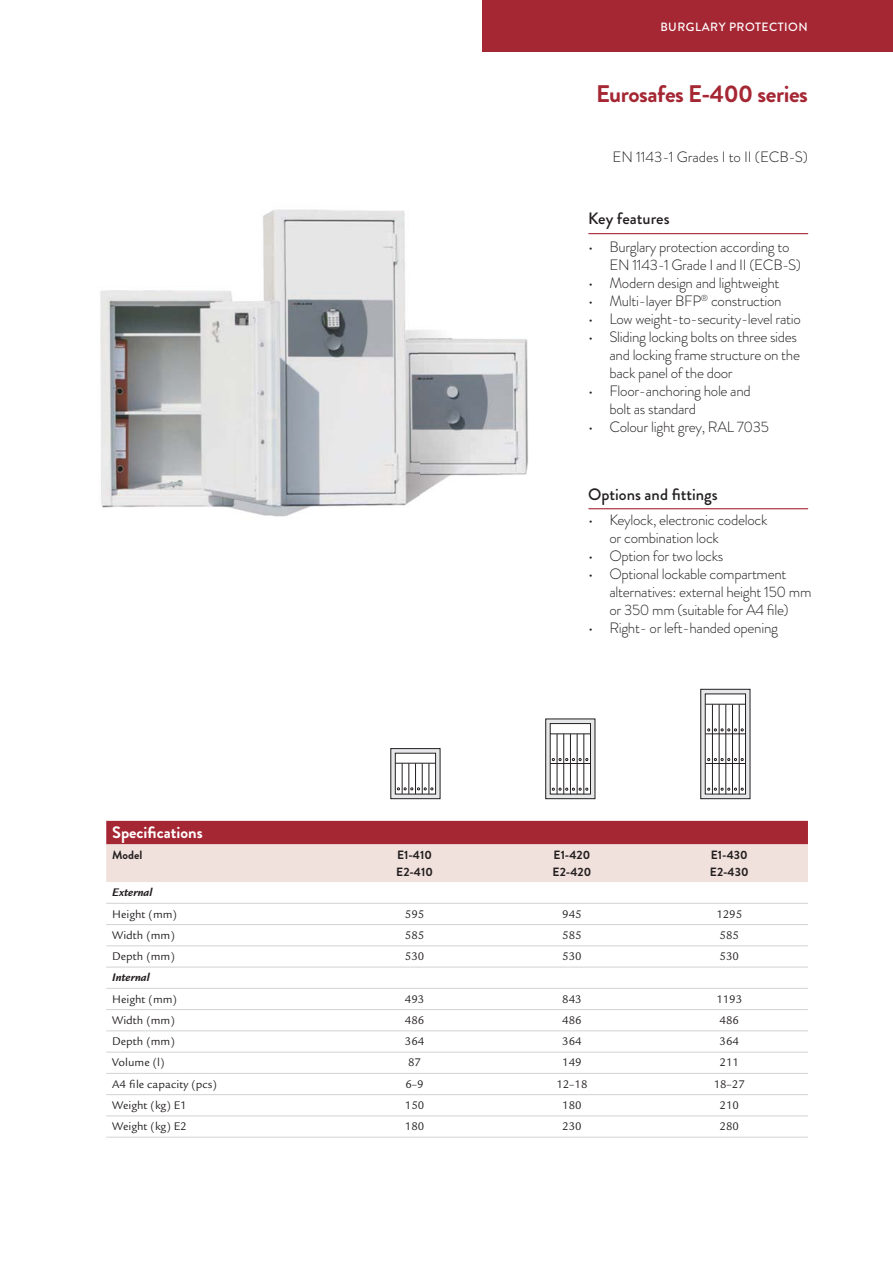
<style>
.page{position:relative;width:893px;height:1263px;background:#fff}
.page>*{position:absolute;margin:0;border:0;box-sizing:border-box;transform-origin:0 0}
.t1{font:700 24px "Brandon Grotesque";letter-spacing:-.02em;color:#a62734}
.t2{font:500 16.5px "Brandon Grotesque";color:#231f20}
.t3{font:700 16.5px "Brandon Grotesque";color:#fff}
.t4{font:300 15px/18px "Brandon Grotesque";letter-spacing:-.02em;color:#231f20}
.t5{font:12px "Legacy Sans Std";color:#231f20}
.t6{font:700 12px/17.2px "Brandon Grotesque";color:#231f20}
.t7{font:500 12px "Brandon Grotesque";letter-spacing:.04em;color:#fff}
.t8{font:italic 700 12px "Legacy Sans Std";color:#231f20}
</style>
<div class="page">
<img style="left:100px;top:209px;width:532px;height:308px">
<div style="left:701px;top:689px;width:49px;height:110px;background:#e6e7e8"></div>
<div style="left:700px;top:689px;width:50px;height:110px;border:1px solid #231f20"></div>
<svg style="left:707px;top:695px;width:37px;height:98px;background:#f3f3f3"></svg>
<div style="left:705px;top:693px;width:41px;height:102px;border:1px solid #231f20"></div>
<hr style="left:705px;top:763px;width:41px;height:1px;background:#231f20">
<hr style="left:705px;top:734px;width:41px;height:1px;background:#231f20">
<hr style="left:705px;top:704px;width:41px;height:1px;background:#231f20">
<hr style="left:739px;top:704px;width:1px;height:90px;background:#231f20">
<hr style="left:732px;top:704px;width:1px;height:90px;background:#231f20">
<hr style="left:725px;top:704px;width:1px;height:90px;background:#231f20">
<hr style="left:719px;top:704px;width:1px;height:90px;background:#231f20">
<hr style="left:712px;top:704px;width:1px;height:90px;background:#231f20">
<svg style="left:707px;top:788px;width:36px;height:2px"></svg>
<svg style="left:707px;top:758px;width:36px;height:3px"></svg>
<svg style="left:707px;top:729px;width:36px;height:2px"></svg>
<div style="left:546px;top:719px;width:49px;height:80px;background:#e6e7e8"></div>
<div style="left:545px;top:719px;width:50px;height:80px;border:1px solid #231f20"></div>
<div style="left:550px;top:724px;width:40px;height:70px;background:#fff"></div>
<div style="left:550px;top:723px;width:41px;height:72px;border:1px solid #231f20"></div>
<hr style="left:550px;top:763px;width:40px;height:1px;background:#231f20">
<hr style="left:550px;top:734px;width:40px;height:1px;background:#231f20">
<hr style="left:583px;top:734px;width:1px;height:60px;background:#231f20">
<hr style="left:577px;top:734px;width:1px;height:60px;background:#231f20">
<hr style="left:570px;top:734px;width:1px;height:60px;background:#231f20">
<hr style="left:563px;top:734px;width:1px;height:60px;background:#231f20">
<hr style="left:557px;top:734px;width:1px;height:60px;background:#231f20">
<svg style="left:552px;top:788px;width:36px;height:2px"></svg>
<svg style="left:552px;top:758px;width:36px;height:3px"></svg>
<div style="left:391px;top:749px;width:49px;height:50px;background:linear-gradient(to right,#e6e7e8,#e6e7e8)"></div>
<div style="left:391px;top:748px;width:49px;height:51px;border:1px solid #231f20"></div>
<svg style="left:397px;top:755px;width:37px;height:38px"></svg>
<div style="left:395px;top:753px;width:41px;height:42px;border:1px solid #231f20"></div>
<hr style="left:395px;top:763px;width:40px;height:1px;background:#231f20">
<hr style="left:429px;top:763px;width:1px;height:31px;background:#231f20">
<hr style="left:422px;top:763px;width:1px;height:31px;background:#231f20">
<hr style="left:415px;top:763px;width:1px;height:31px;background:#231f20">
<hr style="left:409px;top:763px;width:1px;height:31px;background:#231f20">
<hr style="left:402px;top:763px;width:1px;height:31px;background:#231f20">
<svg style="left:397px;top:788px;width:36px;height:2px"></svg>
<div style="left:483px;top:0;width:410px;height:51px;background:#a62734"></div>
<hr style="left:589px;top:233px;width:219px;height:1px;background:#a62734">
<hr style="left:589px;top:508px;width:219px;height:1px;background:#a62734">
<svg style="left:106px;top:821px;width:702px;height:61px;background:#d49a9c"></svg>
<hr style="left:106px;top:903px;width:702px;height:1px;background:#d1d3d4">
<hr style="left:106px;top:924px;width:702px;height:1px;background:#d1d3d4">
<hr style="left:106px;top:946px;width:702px;height:1px;background:#d1d3d4">
<hr style="left:106px;top:967px;width:702px;height:1px;background:#d1d3d4">
<hr style="left:106px;top:988px;width:702px;height:1px;background:#d1d3d4">
<hr style="left:106px;top:1009px;width:702px;height:1px;background:#d1d3d4">
<hr style="left:106px;top:1031px;width:702px;height:1px;background:#d1d3d4">
<hr style="left:106px;top:1052px;width:702px;height:1px;background:#d1d3d4">
<hr style="left:106px;top:1073px;width:702px;height:1px;background:#d1d3d4">
<hr style="left:106px;top:1094px;width:702px;height:1px;background:#d1d3d4">
<hr style="left:106px;top:1116px;width:702px;height:1px;background:#d1d3d4">
<hr style="left:106px;top:1137px;width:702px;height:1px;background:#d1d3d4">
<p class="t7" style="left:660px;top:22px;width:149px">BURGLARY PROTECTION</p>
<h1 class="t1" style="left:596px;top:80px;width:213px">Eurosafes E-400 series</h1>
<p class="t4" style="left:612px;top:150px;width:197px">EN 1143-1 Grades I to II (ECB-S)</p>
<p class="t2" style="left:588px;top:212px;width:83px">Key features</p>
<p class="t4" style="left:609px;top:240px;width:193px;text-indent:-21px">• Burglary protection according to<br>EN 1143-1 Grade I and II (ECB-S)</p>
<p class="t4" style="left:588px;top:276px;width:193px">• Modern design and lightweight</p>
<p class="t4" style="left:588px;top:294px;width:195px">• Multi-layer BFP<sup>®</sup> construction</p>
<p class="t4" style="left:588px;top:312px;width:214px">• Low weight-to-security-level ratio</p>
<p class="t4" style="left:609px;top:330px;width:192px;text-indent:-21px">• Sliding locking bolts on three sides and locking frame structure on the back panel of the door</p>
<p class="t4" style="left:609px;top:384px;width:143px;text-indent:-21px">• Floor-anchoring hole and bolt as standard</p>
<p class="t4" style="left:588px;top:420px;width:182px">• Colour light grey, RAL 7035</p>
<p class="t2" style="left:588px;top:488px;width:131px">Options and fittings</p>
<p class="t4" style="left:609px;top:513px;width:160px;text-indent:-21px">• Keylock, electronic codelock or combination lock</p>
<p class="t4" style="left:588px;top:549px;width:137px">• Option for two locks</p>
<p class="t4" style="left:609px;top:567px;width:203px;text-indent:-21px">• Optional lockable compartment alternatives: external height 150 mm or 350 mm (suitable for A4 file)</p>
<p class="t4" style="left:588px;top:621px;width:191px">• Right- or left-handed opening</p>
<p class="t3" style="left:112px;top:823px;width:92px">Specifications</p>
<p class="t6" style="left:112px;top:846px;width:32px">Model</p>
<p class="t6" style="left:396px;top:846px;width:38px">E1-410<br>E2-410</p>
<p class="t6" style="left:553px;top:846px;width:40px">E1-420<br>E2-420</p>
<p class="t6" style="left:710px;top:846px;width:40px">E1-430<br>E2-430</p>
<p class="t8" style="left:112px;top:885px;width:42px">External</p>
<p class="t5" style="left:112px;top:909px;width:66px">Height (mm)</p>
<p class="t5" style="left:405px;top:909px;width:21px">595</p>
<p class="t5" style="left:562px;top:909px;width:21px">945</p>
<p class="t5" style="left:716px;top:909px;width:27px">1295</p>
<p class="t5" style="left:112px;top:930px;width:64px">Width (mm)</p>
<p class="t5" style="left:405px;top:930px;width:21px">585</p>
<p class="t5" style="left:562px;top:930px;width:21px">585</p>
<p class="t5" style="left:719px;top:930px;width:21px">585</p>
<p class="t5" style="left:112px;top:952px;width:64px">Depth (mm)</p>
<p class="t5" style="left:405px;top:952px;width:21px">530</p>
<p class="t5" style="left:562px;top:952px;width:21px">530</p>
<p class="t5" style="left:719px;top:952px;width:21px">530</p>
<p class="t8" style="left:112px;top:970px;width:39px">Internal</p>
<p class="t5" style="left:112px;top:994px;width:66px">Height (mm)</p>
<p class="t5" style="left:405px;top:994px;width:21px">493</p>
<p class="t5" style="left:562px;top:994px;width:21px">843</p>
<p class="t5" style="left:716px;top:994px;width:27px">1193</p>
<p class="t5" style="left:112px;top:1015px;width:64px">Width (mm)</p>
<p class="t5" style="left:405px;top:1015px;width:21px">486</p>
<p class="t5" style="left:562px;top:1015px;width:21px">486</p>
<p class="t5" style="left:720px;top:1015px;width:21px">486</p>
<p class="t5" style="left:112px;top:1037px;width:64px">Depth (mm)</p>
<p class="t5" style="left:405px;top:1037px;width:21px">364</p>
<p class="t5" style="left:562px;top:1037px;width:21px">364</p>
<p class="t5" style="left:720px;top:1037px;width:21px">364</p>
<p class="t5" style="left:112px;top:1058px;width:54px">Volume (l)</p>
<p class="t5" style="left:408px;top:1058px;width:14px">87</p>
<p class="t5" style="left:562px;top:1058px;width:21px">149</p>
<p class="t5" style="left:720px;top:1058px;width:21px">211</p>
<p class="t5" style="left:112px;top:1079px;width:106px">A4 file capacity (pcs)</p>
<p class="t5" style="left:405px;top:1079px;width:20px">6–9</p>
<p class="t5" style="left:556px;top:1079px;width:33px">12–18</p>
<p class="t5" style="left:714px;top:1079px;width:33px">18–27</p>
<p class="t5" style="left:112px;top:1100px;width:76px">Weight (kg) E1</p>
<p class="t5" style="left:405px;top:1100px;width:21px">150</p>
<p class="t5" style="left:562px;top:1100px;width:21px">180</p>
<p class="t5" style="left:720px;top:1100px;width:21px">210</p>
<p class="t5" style="left:112px;top:1122px;width:76px">Weight (kg) E2</p>
<p class="t5" style="left:405px;top:1122px;width:21px">180</p>
<p class="t5" style="left:562px;top:1122px;width:21px">230</p>
<p class="t5" style="left:720px;top:1122px;width:21px">280</p>
</div>
